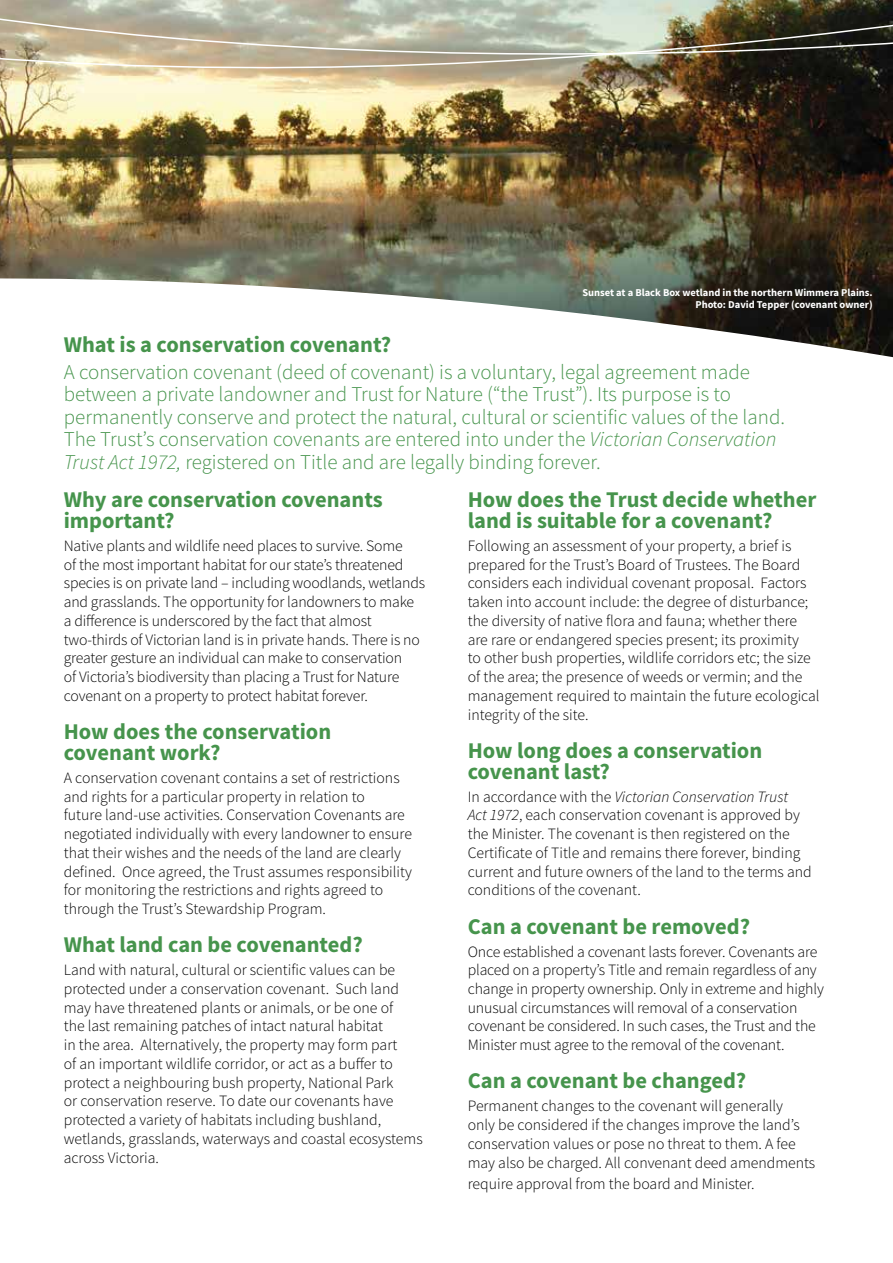
<style>
.page{position:relative;width:893px;height:1263px;background:#fff}
.page>*{position:absolute;margin:0;border:0;box-sizing:border-box;transform-origin:0 0}
.t1{font:700 22.5px/21px "Source Sans Pro";color:#46944c}
.t2{font:300 21px/22.5px "Source Sans Pro";color:#46944c}
.t3{font:300 15.75px/18.8px "Source Sans Pro";color:#000}
.t4{font:700 10.5px/12.6px "Source Sans Pro";color:#fff;text-align:right}
.s1{font-style:italic}
</style>
<div class="page">
<img style="left:0;top:166px;width:893px;height:192px">
<img style="left:0;top:0;width:893px;height:166px">
<p class="t4" style="left:582px;top:286px;width:292px">Sunset at a Black Box wetland in the northern Wimmera Plains.<br>Photo: David Tepper (covenant owner)</p>
<h1 class="t1" style="left:64px;top:334px;width:329px">What is a conservation covenant?</h1>
<p class="t2" style="left:64px;top:361px;width:723px">A conservation covenant (deed of covenant) is a voluntary, legal agreement made between a private landowner and Trust for Nature (“the Trust”). Its purpose is to permanently conserve and protect the natural, cultural or scientific values of the land.<br>The Trust’s conservation covenants are entered into under the <span class="s1">Victorian Conservation Trust Act 1972,</span> registered on Title and are legally binding forever.</p>
<h1 class="t1" style="left:64px;top:489px;width:320px">Why are conservation covenants important?</h1>
<p class="t3" style="left:64px;top:536px;width:363px">Native plants and wildlife need places to survive. Some<br>of the most important habitat for our state’s threatened species is on private land – including woodlands, wetlands and grasslands. The opportunity for landowners to make a difference is underscored by the fact that almost two-thirds of Victorian land is in private hands. There is no greater gesture an individual can make to conservation<br>of Victoria’s biodiversity than placing a Trust for Nature covenant on a property to protect habitat forever.</p>
<h1 class="t1" style="left:64px;top:721px;width:269px">How does the conservation covenant work?</h1>
<p class="t3" style="left:64px;top:768px;width:350px">A conservation covenant contains a set of restrictions and rights for a particular property in relation to<br>future land-use activities. Conservation Covenants are negotiated individually with every landowner to ensure that their wishes and the needs of the land are clearly defined. Once agreed, the Trust assumes responsibility for monitoring the restrictions and rights agreed to through the Trust’s Stewardship Program.</p>
<h1 class="t1" style="left:64px;top:934px;width:301px">What land can be covenanted?</h1>
<p class="t3" style="left:64px;top:961px;width:360px">Land with natural, cultural or scientific values can be protected under a conservation covenant. Such land may have threatened plants or animals, or be one of<br>the last remaining patches of intact natural habitat<br>in the area. Alternatively, the property may form part<br>of an important wildlife corridor, or act as a buffer to protect a neighbouring bush property, National Park<br>or conservation reserve. To date our covenants have protected a variety of habitats including bushland, wetlands, grasslands, waterways and coastal ecosystems across Victoria.</p>
<h1 class="t1" style="left:468px;top:489px;width:350px">How does the Trust decide whether land is suitable for a covenant?</h1>
<p class="t3" style="left:468px;top:536px;width:353px">Following an assessment of your property, a brief is prepared for the Trust’s Board of Trustees. The Board considers each individual covenant proposal. Factors taken into account include: the degree of disturbance; the diversity of native flora and fauna; whether there are rare or endangered species present; its proximity<br>to other bush properties, wildlife corridors etc; the size of the area; the presence of weeds or vermin; and the management required to maintain the future ecological integrity of the site.</p>
<h1 class="t1" style="left:468px;top:739px;width:296px">How long does a conservation covenant last?</h1>
<p class="t3" style="left:468px;top:787px;width:346px">In accordance with the <span class="s1">Victorian Conservation Trust<br>Act 1972</span>, each conservation covenant is approved by the Minister. The covenant is then registered on the Certificate of Title and remains there forever, binding current and future owners of the land to the terms and conditions of the covenant.</p>
<h1 class="t1" style="left:468px;top:915px;width:284px">Can a covenant be removed?</h1>
<p class="t3" style="left:468px;top:942px;width:358px">Once established a covenant lasts forever. Covenants are placed on a property’s Title and remain regardless of any change in property ownership. Only in extreme and highly unusual circumstances will removal of a conservation covenant be considered. In such cases, the Trust and the Minister must agree to the removal of the covenant.</p>
<h1 class="t1" style="left:468px;top:1070px;width:280px">Can a covenant be changed?</h1>
<p class="t3" style="left:468px;top:1097px;width:349px">Permanent changes to the covenant will generally<br>only be considered if the changes improve the land’s conservation values or pose no threat to them. A fee may also be charged. All convenant deed amendments</p>
<p class="t3" style="left:468px;top:1174px;width:288px">require approval from the board and Minister.</p>
</div>
